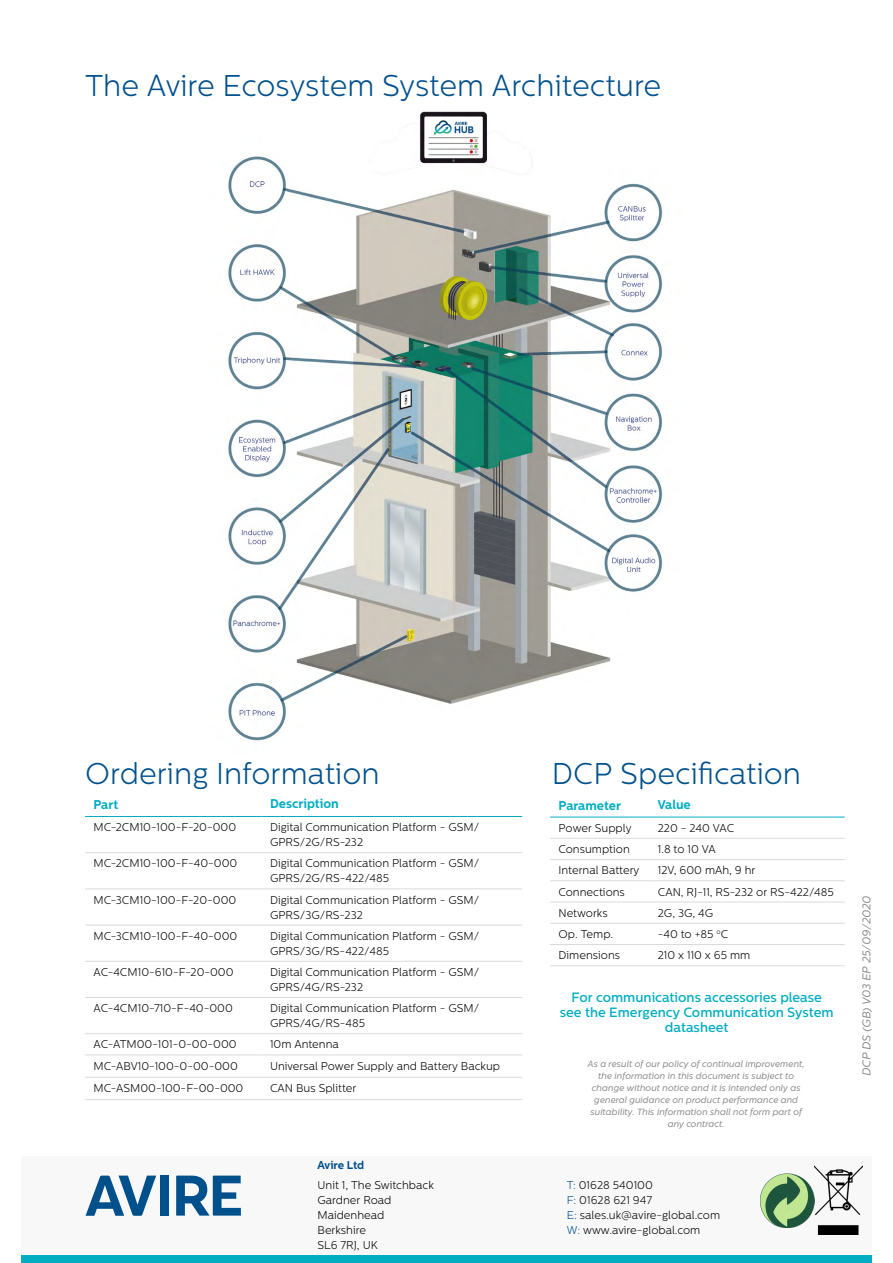
<style>
.page{position:relative;width:893px;height:1263px;background:#fff}
.page>*{position:absolute;margin:0;border:0;box-sizing:border-box;transform-origin:0 0}
.t1{font:300 30px "Centrale Sans";color:#00508c}
.t2{font:500 13.5px/15px "Centrale Sans";color:#00adc1;text-align:center}
.t3{font:700 12.75px "Centrale Sans";color:#00adc1}
.t4{font:300 11.25px/15px "Centrale Sans";color:#000}
.t5{font:italic 11.25px "Centrale Sans";color:#878787}
.t6{font:700 11.25px "Centrale Sans";letter-spacing:-.005em;color:#00508c}
.t7{font:italic 9px/12px "Centrale Sans";color:#878787;text-align:center}
.s1{color:#00508c}
</style>
<div class="page">
<img style="left:228px;top:111px;width:435px;height:630px">
<hr style="left:85px;top:816px;width:176px;height:1px;background:#00adc1">
<hr style="left:85px;top:888px;width:176px;height:1px;background:#dadada">
<hr style="left:261px;top:888px;width:261px;height:1px;background:#dadada">
<hr style="left:261px;top:816px;width:261px;height:1px;background:#00adc1">
<hr style="left:85px;top:961px;width:176px;height:1px;background:#dadada">
<hr style="left:261px;top:961px;width:261px;height:1px;background:#dadada">
<hr style="left:85px;top:997px;width:176px;height:1px;background:#dadada">
<hr style="left:261px;top:997px;width:261px;height:1px;background:#dadada">
<hr style="left:85px;top:1033px;width:176px;height:1px;background:#dadada">
<hr style="left:261px;top:1033px;width:261px;height:1px;background:#dadada">
<hr style="left:85px;top:1054px;width:176px;height:1px;background:#dadada">
<hr style="left:261px;top:1054px;width:261px;height:1px;background:#dadada">
<hr style="left:85px;top:1077px;width:176px;height:1px;background:#dadada">
<hr style="left:261px;top:1077px;width:261px;height:1px;background:#dadada">
<hr style="left:85px;top:1099px;width:176px;height:1px;background:#dadada">
<hr style="left:261px;top:1099px;width:261px;height:1px;background:#dadada">
<hr style="left:85px;top:852px;width:176px;height:1px;background:#dadada">
<hr style="left:261px;top:852px;width:261px;height:1px;background:#dadada">
<hr style="left:85px;top:925px;width:176px;height:1px;background:#dadada">
<hr style="left:261px;top:925px;width:261px;height:1px;background:#dadada">
<hr style="left:550px;top:817px;width:99px;height:1px;background:#00adc1">
<hr style="left:649px;top:817px;width:196px;height:1px;background:#00adc1">
<hr style="left:550px;top:838px;width:99px;height:1px;background:#dadada">
<hr style="left:649px;top:838px;width:196px;height:1px;background:#dadada">
<hr style="left:550px;top:859px;width:99px;height:1px;background:#dadada">
<hr style="left:649px;top:859px;width:196px;height:1px;background:#dadada">
<hr style="left:550px;top:880px;width:99px;height:1px;background:#dadada">
<hr style="left:649px;top:880px;width:196px;height:1px;background:#dadada">
<hr style="left:550px;top:902px;width:99px;height:1px;background:#dadada">
<hr style="left:649px;top:902px;width:196px;height:1px;background:#dadada">
<hr style="left:550px;top:923px;width:99px;height:1px;background:#dadada">
<hr style="left:649px;top:923px;width:196px;height:1px;background:#dadada">
<hr style="left:550px;top:944px;width:99px;height:1px;background:#dadada">
<hr style="left:649px;top:944px;width:196px;height:1px;background:#dadada">
<hr style="left:550px;top:965px;width:99px;height:1px;background:#dadada">
<hr style="left:649px;top:965px;width:196px;height:1px;background:#dadada">
<div style="left:21px;top:1254px;width:851px;height:9px;background:#00adc1"></div>
<div style="left:21px;top:1156px;width:851px;height:98px;background:#f8f8f8"></div>
<svg style="left:86px;top:1175px;width:70px;height:41px"></svg>
<div style="left:160px;top:1175px;width:9px;height:41px;background:#00508c"></div>
<svg style="left:176px;top:1175px;width:65px;height:40px"></svg>
<img style="left:760px;top:1173px;width:54px;height:54px">
<img style="left:814px;top:1166px;width:49px;height:69px">
<h1 class="t1" style="left:85px;top:69px;width:578px">The Avire Ecosystem System Architecture</h1>
<h1 class="t1" style="left:85px;top:756px;width:296px">Ordering Information</h1>
<p class="t3" style="left:94px;top:797px;width:26px">Part</p>
<p class="t3" style="left:270px;top:796px;width:70px">Description</p>
<p class="t4" style="left:94px;top:820px;width:144px">MC-2CM10-100-F-20-000</p>
<p class="t4" style="left:270px;top:820px;width:211px">Digital Communication Platform - GSM/<br>GPRS/2G/RS-232</p>
<p class="t4" style="left:94px;top:856px;width:145px">MC-2CM10-100-F-40-000</p>
<p class="t4" style="left:270px;top:856px;width:211px">Digital Communication Platform - GSM/<br>GPRS/2G/RS-422/485</p>
<p class="t4" style="left:94px;top:892px;width:144px">MC-3CM10-100-F-20-000</p>
<p class="t4" style="left:270px;top:892px;width:211px">Digital Communication Platform - GSM/<br>GPRS/3G/RS-232</p>
<p class="t4" style="left:94px;top:928px;width:145px">MC-3CM10-100-F-40-000</p>
<p class="t4" style="left:270px;top:928px;width:211px">Digital Communication Platform - GSM/<br>GPRS/3G/RS-422/485</p>
<p class="t4" style="left:94px;top:964px;width:142px">AC-4CM10-610-F-20-000</p>
<p class="t4" style="left:270px;top:964px;width:211px">Digital Communication Platform - GSM/<br>GPRS/4G/RS-232</p>
<p class="t4" style="left:94px;top:1001px;width:141px">AC-4CM10-710-F-40-000</p>
<p class="t4" style="left:270px;top:1001px;width:211px">Digital Communication Platform - GSM/<br>GPRS/4G/RS-485</p>
<p class="t4" style="left:94px;top:1037px;width:145px">AC-ATM00-101-0-00-000</p>
<p class="t4" style="left:270px;top:1037px;width:70px">10m Antenna</p>
<p class="t4" style="left:94px;top:1058px;width:146px">MC-ABV10-100-0-00-000</p>
<p class="t4" style="left:270px;top:1058px;width:232px">Universal Power Supply and Battery Backup</p>
<p class="t4" style="left:94px;top:1080px;width:151px">MC-ASM00-100-F-00-000</p>
<p class="t4" style="left:270px;top:1080px;width:88px">CAN Bus Splitter</p>
<h1 class="t1" style="left:552px;top:756px;width:251px">DCP Specification</h1>
<p class="t3" style="left:559px;top:798px;width:64px">Parameter</p>
<p class="t3" style="left:658px;top:796px;width:35px">Value</p>
<p class="t4" style="left:559px;top:820px;width:74px">Power Supply</p>
<p class="t4" style="left:658px;top:820px;width:78px">220 - 240 VAC</p>
<p class="t4" style="left:559px;top:842px;width:73px">Consumption</p>
<p class="t4" style="left:658px;top:842px;width:59px">1.8 to 10 VA</p>
<p class="t4" style="left:559px;top:863px;width:82px">Internal Battery</p>
<p class="t4" style="left:658px;top:863px;width:99px">12V, 600 mAh, 9 hr</p>
<p class="t4" style="left:559px;top:884px;width:68px">Connections</p>
<p class="t4" style="left:658px;top:884px;width:178px">CAN, RJ-11, RS-232 or RS-422/485</p>
<p class="t4" style="left:559px;top:905px;width:51px">Networks</p>
<p class="t4" style="left:658px;top:905px;width:57px">2G, 3G, 4G</p>
<p class="t4" style="left:559px;top:926px;width:56px">Op. Temp.</p>
<p class="t4" style="left:658px;top:926px;width:72px">-40 to +85 <sup>o</sup>C</p>
<p class="t4" style="left:559px;top:948px;width:63px">Dimensions</p>
<p class="t4" style="left:658px;top:948px;width:94px">210 x 110 x 65 mm</p>
<p class="t2" style="left:560px;top:989px;width:275px">For communications accessories please see the Emergency Communication System datasheet</p>
<p class="t7" style="left:587px;top:1057px;width:218px">As a result of our policy of continual improvement, the information in this document is subject to change without notice and it is intended only as general guidance on product performance and suitability. This information shall not form part of any contract.</p>
<p class="t6" style="left:317px;top:1159px;width:48px">Avire Ltd</p>
<p class="t4" style="left:317px;top:1177px;width:118px">Unit 1, The Switchback<br>Gardner Road<br>Maidenhead<br>Berkshire<br>SL6 7RJ, UK</p>
<p class="t4" style="left:567px;top:1177px;width:155px"><span class="s1">T:</span> 01628 540100<br><span class="s1">F:</span> 01628 621 947<br><span class="s1">E:</span> sales.uk@avire-global.com<br><span class="s1">W:</span> www.avire-global.com</p>
<p class="t5" style="left:860px;top:1076px;width:182px;rotate:-90deg">DCP DS (GB) V03 EP 25/09/2020</p>
</div>
